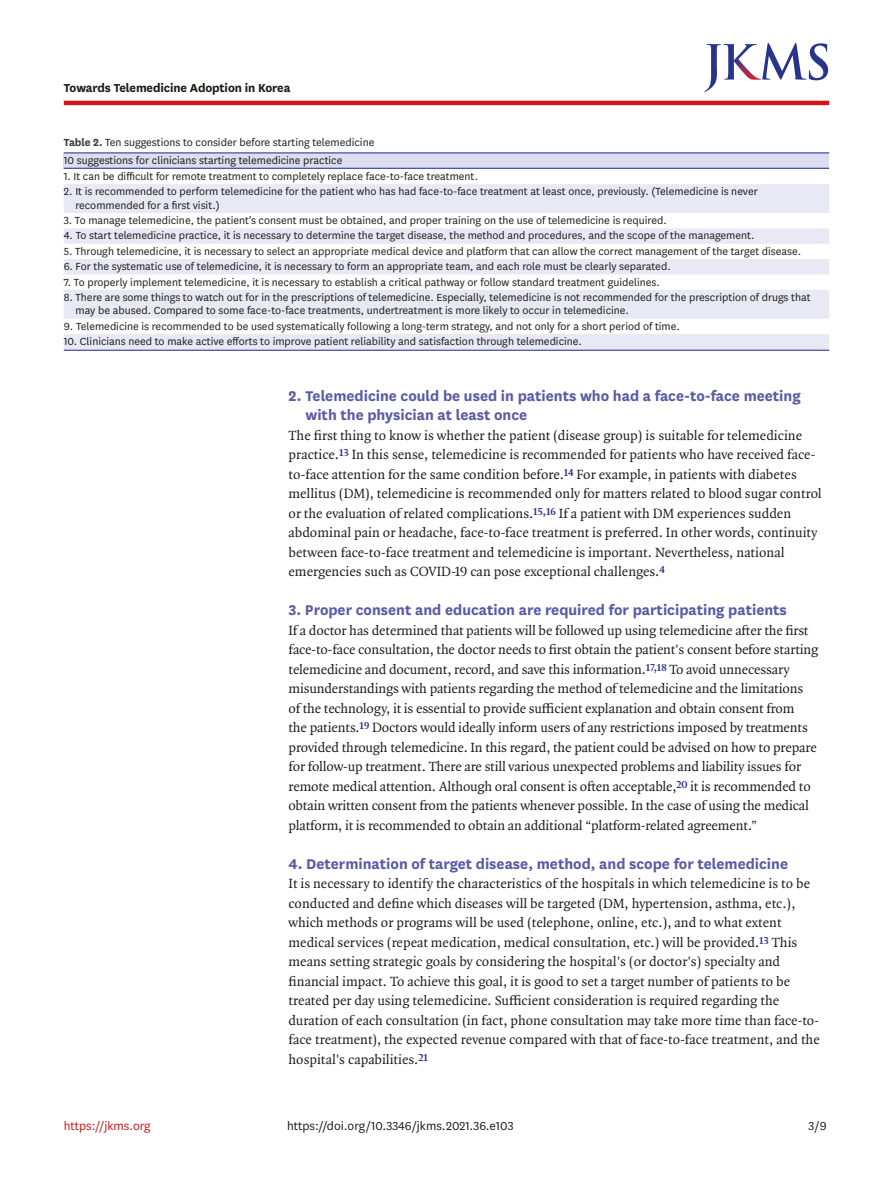
<style>
.page{position:relative;width:893px;height:1191px;background:#fff}
.page>*{position:absolute;margin:0;border:0;box-sizing:border-box;transform-origin:0 0}
.body_title2{font:700 16.5px/19.5px "National";color:#5a5ba5}
.body_p_first{font:14.25px/19.5px "Quadraat OT";letter-spacing:-.005em;color:#1d1d1b}
.doi_running_footer{font:13.5px "National";color:#1d1d1b}
.alt-title-type{font:700 13.5px "National";letter-spacing:-.01em;color:#1d1d1b}
.t1{font:13.5px "National";color:#cd171a}
.tbody_entry{font:12px/13.5px "National";color:#1d1d1b}
.table-wrap_caption{font:12px "National";color:#1d1d1b}
.thead_entry{font:12px "National";color:#1d1d1b}
.s1{font-weight:700;color:#3d3d3c}
</style>
<div class="page">
<hr style="left:64px;top:101px;width:765px;height:4px;background:#cd171a">
<svg style="left:704px;top:43px;width:124px;height:49px"></svg>
<div style="left:64px;top:153px;width:765px;height:15px;background:#dedcf0"></div>
<svg style="left:64px;top:184px;width:765px;height:166px;fill:#e9e8f5"></svg>
<hr style="left:64px;top:152px;width:765px;height:1px;background:#27348b">
<hr style="left:64px;top:168px;width:765px;height:1px;background:#27348b">
<hr style="left:64px;top:350px;width:765px;height:1px;background:#27348b">
<p class="alt-title-type" style="left:64px;top:78px;width:228px">Towards Telemedicine Adoption in Korea</p>
<p class="table-wrap_caption" style="left:64px;top:135px;width:312px"><span class="s1">Table 2.</span> Ten suggestions to consider before starting telemedicine</p>
<p class="thead_entry" style="left:64px;top:152px;width:280px">10 suggestions for clinicians starting telemedicine practice</p>
<p class="tbody_entry" style="left:64px;top:169px;width:416px">1. It can be difficult for remote treatment to completely replace face-to-face treatment.</p>
<p class="tbody_entry" style="left:75px;top:184px;width:684px;text-indent:-12px">2. It is recommended to perform telemedicine for the patient who has had face-to-face treatment at least once, previously. (Telemedicine is never recommended for a first visit.)</p>
<p class="tbody_entry" style="left:64px;top:213px;width:604px">3. To manage telemedicine, the patient's consent must be obtained, and proper training on the use of telemedicine is required.</p>
<p class="tbody_entry" style="left:64px;top:228px;width:692px">4. To start telemedicine practice, it is necessary to determine the target disease, the method and procedures, and the scope of the management.</p>
<p class="tbody_entry" style="left:64px;top:244px;width:739px">5. Through telemedicine, it is necessary to select an appropriate medical device and platform that can allow the correct management of the target disease.</p>
<p class="tbody_entry" style="left:64px;top:259px;width:608px">6. For the systematic use of telemedicine, it is necessary to form an appropriate team, and each role must be clearly separated.</p>
<p class="tbody_entry" style="left:64px;top:274px;width:598px">7. To properly implement telemedicine, it is necessary to establish a critical pathway or follow standard treatment guidelines.</p>
<p class="tbody_entry" style="left:76px;top:290px;width:736px;text-indent:-12px">8. There are some things to watch out for in the prescriptions of telemedicine. Especially, telemedicine is not recommended for the prescription of drugs that may be abused. Compared to some face-to-face treatments, undertreatment is more likely to occur in telemedicine.</p>
<p class="tbody_entry" style="left:64px;top:319px;width:618px">9. Telemedicine is recommended to be used systematically following a long-term strategy, and not only for a short period of time.</p>
<p class="tbody_entry" style="left:64px;top:334px;width:520px">10. Clinicians need to make active efforts to improve patient reliability and satisfaction through telemedicine.</p>
<p class="body_title2" style="left:305px;top:385px;width:497px;text-indent:-17px">2. Telemedicine could be used in patients who had a face-to-face meeting with the physician at least once</p>
<p class="body_p_first" style="left:289px;top:425px;width:535px">The first thing to know is whether the patient (disease group) is suitable for telemedicine practice.<sup>13</sup> In this sense, telemedicine is recommended for patients who have received face&shy;to-face attention for the same condition before.<sup>14</sup> For example, in patients with diabetes mellitus (DM), telemedicine is recommended only for matters related to blood sugar control or the evaluation of related complications.<sup>15,16</sup> If a patient with DM experiences sudden abdominal pain or headache, face-to-face treatment is preferred. In other words, continuity between face-to-face treatment and telemedicine is important. Nevertheless, national emergencies such as COVID-19 can pose exceptional challenges.<sup>4</sup></p>
<p class="body_title2" style="left:289px;top:599px;width:500px">3. Proper consent and education are required for participating patients</p>
<p class="body_p_first" style="left:289px;top:620px;width:531px">If a doctor has determined that patients will be followed up using telemedicine after the first face-to-face consultation, the doctor needs to first obtain the patient's consent before starting telemedicine and document, record, and save this information.<sup>17,18</sup> To avoid unnecessary misunderstandings with patients regarding the method of telemedicine and the limitations<br>of the technology, it is essential to provide sufficient explanation and obtain consent from<br>the patients.<sup>19</sup> Doctors would ideally inform users of any restrictions imposed by treatments provided through telemedicine. In this regard, the patient could be advised on how to prepare for follow-up treatment. There are still various unexpected problems and liability issues for remote medical attention. Although oral consent is often acceptable,<sup>20</sup> it is recommended to obtain written consent from the patients whenever possible. In the case of using the medical platform, it is recommended to obtain an additional “platform-related agreement.”</p>
<p class="body_title2" style="left:289px;top:853px;width:501px">4. Determination of target disease, method, and scope for telemedicine</p>
<p class="body_p_first" style="left:289px;top:874px;width:533px">It is necessary to identify the characteristics of the hospitals in which telemedicine is to be conducted and define which diseases will be targeted (DM, hypertension, asthma, etc.), which methods or programs will be used (telephone, online, etc.), and to what extent medical services (repeat medication, medical consultation, etc.) will be provided.<sup>13</sup> This means setting strategic goals by considering the hospital's (or doctor's) specialty and financial impact. To achieve this goal, it is good to set a target number of patients to be treated per day using telemedicine. Sufficient consideration is required regarding the duration of each consultation (in fact, phone consultation may take more time than face-to&shy;face treatment), the expected revenue compared with that of face-to-face treatment, and the hospital's capabilities.<sup>21</sup></p>
<p class="t1" style="left:64px;top:1116px;width:88px">https://jkms.org</p>
<p class="doi_running_footer" style="left:287px;top:1116px;width:228px">https://doi.org/10.3346/jkms.2021.36.e103</p>
<p class="doi_running_footer" style="left:809px;top:1116px;width:19px">3/9</p>
</div>
